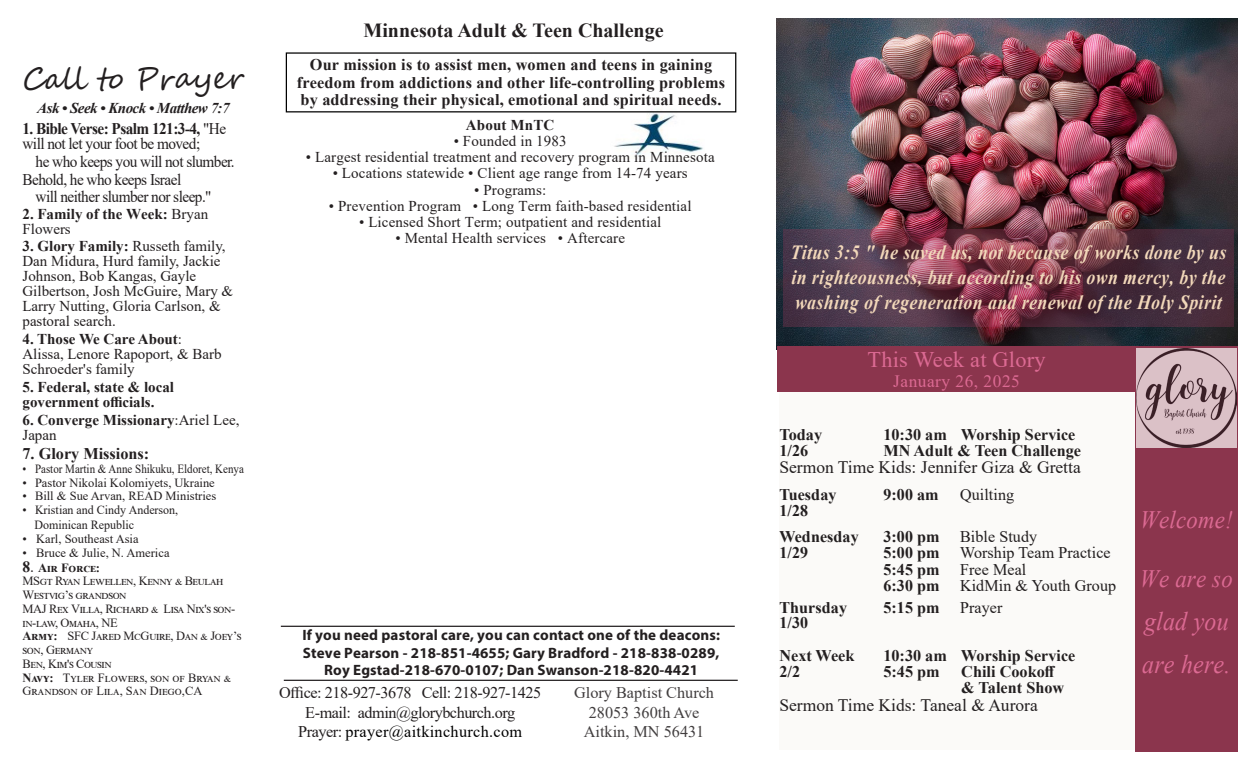
<style>
.page{position:relative;width:1260px;height:765px;background:#fff}
.page>*{position:absolute;margin:0;border:0;box-sizing:border-box;transform-origin:0 0}
.t1{font:30px "Segoe Script";color:#231f20}
.t2{font:italic 26.25px "Times New Roman";letter-spacing:.01em;color:#dc6a93;scale:.91 1}
.t3{font:italic 25px "Times New Roman";letter-spacing:.01em;color:#dc6a93;scale:.91 1}
.t4{font:22.25px "Times New Roman";letter-spacing:.01em;color:#dc6a93}
.t5{font:italic 700 20.12px/25px "Times New Roman";letter-spacing:.03em;color:#f2d8ba;text-align:justify;scale:.87 1}
.t6{font:700 20px "Times New Roman";color:#231f20}
.t7{font:17.5px "Times New Roman";color:#231f20}
.t8{font:17.38px "Times New Roman";letter-spacing:.03em;color:#dc6a93}
.t9{font:700 16.25px/17.5px "Times New Roman";letter-spacing:.01em;color:#231f20;text-align:center}
.t10{font:16.25px/15px "Times New Roman";letter-spacing:-.03em;color:#231f20;scale:.94 1}
.t11{font:16.25px "Times New Roman";letter-spacing:-.03em;color:#231f20}
.t12{font:16.25px/19.5px "Times New Roman";color:#231f20;text-align:center}
.t13{font:16.25px "Times New Roman";letter-spacing:.02em;color:#000}
.t14{font:15px/15px "Times New Roman";letter-spacing:.01em;color:#231f20}
.t15{font:700 15px/17.5px "Myriad Pro";letter-spacing:.01em;color:#231f20;text-align:center}
.t16{font:700 15px/15px "Times New Roman";color:#231f20}
.t17{font:italic 700 15px "Times New Roman";letter-spacing:-.035em;color:#231f20}
.t18{font:12.5px/13.8px "Times New Roman";color:#231f20}
.t19{font:12.5px/13.8px "Times New Roman";letter-spacing:-.03em;color:#231f20}
.t20{font:12.5px "Times New Roman";color:#231f20;scale:.96 1}
.t21{font:12.5px/13.8px "Times New Roman";letter-spacing:-.025em;color:#231f20}
.t22{font:12.5px "Times New Roman";color:#231f20;scale:.88 1}
.t23{font:700 12.5px "Times New Roman";color:#231f20}
.s1{font-weight:700}
.s2{font-weight:400}
.s3{font-size:15.62px}
.s4{font-weight:400;font-size:15.62px}
.s5{color:#231f20}
</style>
<div class="page">
<img style="left:777px;top:18px;width:461px;height:332px">
<hr style="left:281px;top:626px;width:454px;height:1px;background:#231f20">
<div style="left:779px;top:390px;width:371px;height:360px;background:#fbfaf8"></div>
<div style="left:777px;top:346px;width:362px;height:46px;background:#8b354d"></div>
<div style="left:1135px;top:346px;width:102px;height:405px;background:#8b354d"></div>
<img style="left:1137px;top:348px;width:100px;height:99px">
<svg style="left:783px;top:229px;width:451px;height:97px;background:#5f3647"></svg>
<hr style="left:284px;top:680px;width:454px;height:1px;background:#231f20">
<img style="left:611px;top:112px;width:93px;height:44px">
<div style="left:286px;top:52px;width:450px;height:60px;border:1px solid #000"></div>
<p class="t1" style="left:22px;top:54px;width:222px">Call to Prayer</p>
<p class="t17" style="left:37px;top:97px;width:194px">Ask • Seek • Knock • Matthew 7:7</p>
<p class="t10" style="left:22px;top:121px;width:218px"><span class="s1">1. Bible Verse: Psalm 121:3-4,</span> "He will not let your foot be moved;</p>
<p class="t10" style="left:36px;top:153px;width:213px">he who keeps you will not slumber.</p>
<p class="t10" style="left:22px;top:171px;width:170px">Behold, he who keeps Israel</p>
<p class="t10" style="left:36px;top:189px;width:189px">will neither slumber nor sleep."</p>
<p class="t16" style="left:22px;top:206px;width:187px">2. Family of the Week: <span class="s2">Bryan<br>Flowers</span></p>
<p class="t14" style="left:22px;top:238px;width:212px"><span class="s1">3. Glory Family:</span> Russeth family,<br>Dan Midura, Hurd family, Jackie<br>Johnson, Bob Kangas, Gayle<br>Gilbertson, Josh McGuire, Mary &amp;<br>Larry Nutting, Gloria Carlson, &amp; pastoral search.</p>
<p class="t14" style="left:22px;top:331px;width:201px"><span class="s1">4. Those We Care About</span>:<br>Alissa, Lenore Rapoport, &amp; Barb<br>Schroeder's family</p>
<p class="t16" style="left:22px;top:379px;width:153px">5. Federal, state &amp; local government officials.</p>
<p class="t16" style="left:22px;top:412px;width:219px">6. Converge Missionary<span class="s2">:Ariel Lee,<br>Japan</span></p>
<p class="t9" style="left:22px;top:444px;width:128px">7. Glory Missions:</p>
<p class="t22" style="left:22px;top:460px;width:253px">• Pastor Martin &amp; Anne Shikuku, Eldoret, Kenya</p>
<p class="t18" style="left:22px;top:475px;width:194px">• Pastor Nikolai Kolomiyets, Ukraine</p>
<p class="t18" style="left:22px;top:489px;width:195px">• Bill &amp; Sue Arvan, READ Ministries</p>
<p class="t20" style="left:22px;top:501px;width:164px">• Kristian and Cindy Anderson,</p>
<p class="t20" style="left:35px;top:516px;width:105px">Dominican Republic</p>
<p class="t18" style="left:22px;top:531px;width:118px">• Karl, Southeast Asia</p>
<p class="t18" style="left:22px;top:545px;width:149px">• Bruce &amp; Julie, N. America</p>
<p class="t23" style="left:22px;top:558px;width:79px"><span class="s3">8</span><span class="s4">.</span> Air Force:</p>
<p class="t19" style="left:22px;top:574px;width:202px">MSgt Ryan Lewellen, Kenny &amp; Beulah<br>Westvig’s grandson</p>
<p class="t19" style="left:22px;top:601px;width:214px">MAJ Rex Villa, Richard &amp; Lisa Nix's son&shy;in-law, Omaha, NE</p>
<p class="t21" style="left:22px;top:629px;width:220px"><span class="s1">Army:</span> SFC Jared McGuire, Dan &amp; Joey’s son, Germany</p>
<p class="t18" style="left:22px;top:656px;width:90px">Ben, Kim's Cousin</p>
<p class="t18" style="left:22px;top:670px;width:210px"><span class="s1">Navy:</span> Tyler Flowers, son of Bryan &amp;<br>Grandson of Lila, San Diego,CA</p>
<p class="t6" style="left:364px;top:16px;width:302px">Minnesota Adult &amp; Teen Challenge</p>
<p class="t9" style="left:297px;top:56px;width:430px">Our mission is to assist men, women and teens in gaining freedom from addictions and other life-controlling problems by addressing their physical, emotional and spiritual needs.</p>
<p class="t16" style="left:466px;top:117px;width:90px">About MnTC</p>
<p class="t14" style="left:454px;top:133px;width:115px">• Founded in 1983</p>
<p class="t14" style="left:306px;top:149px;width:410px">• Largest residential treatment and recovery program in Minnesota</p>
<p class="t14" style="left:333px;top:165px;width:357px">• Locations statewide • Client age range from 14-74 years</p>
<p class="t14" style="left:474px;top:182px;width:74px">• Programs:</p>
<p class="t14" style="left:329px;top:198px;width:364px">• Prevention Program • Long Term faith-based residential</p>
<p class="t14" style="left:359px;top:214px;width:304px">• Licensed Short Term; outpatient and residential</p>
<p class="t14" style="left:395px;top:230px;width:231px">• Mental Health services • Aftercare</p>
<p class="t15" style="left:302px;top:626px;width:419px">If you need pastoral care, you can contact one of the deacons:</p>
<p class="t15" style="left:303px;top:643px;width:418px">Steve Pearson - 218-851-4655; Gary Bradford - 218-838-0289,<br>Roy Egstad-218-670-0107; Dan Swanson-218-820-4421</p>
<p class="t11" style="left:279px;top:681px;width:263px">Office: 218-927-3678 Cell: 218-927-1425</p>
<p class="t11" style="left:305px;top:701px;width:211px">E-mail: admin@glorybchurch.org</p>
<p class="t13" style="left:298px;top:720px;width:225px"><span class="s5">Prayer:</span> prayer@aitkinchurch.com</p>
<p class="t12" style="left:574px;top:683px;width:141px">Glory Baptist Church<br>28053 360th Ave<br>Aitkin, MN 56431</p>
<p class="t5" style="left:790px;top:239px;width:503px">Titus 3:5 " he saved us, not because of works done by us in righteousness, but according to his own mercy, by the washing of regeneration and renewal of the Holy Spirit</p>
<p class="t4" style="left:868px;top:343px;width:179px">This Week at Glory</p>
<p class="t8" style="left:893px;top:369px;width:128px">January 26, 2025</p>
<p class="t9" style="left:779px;top:425px;width:44px">Today</p>
<p class="t9" style="left:883px;top:425px;width:194px">10:30 am Worship Service</p>
<p class="t9" style="left:779px;top:441px;width:30px">1/26</p>
<p class="t9" style="left:883px;top:441px;width:199px">MN Adult &amp; Teen Challenge</p>
<p class="t7" style="left:779px;top:455px;width:303px">Sermon Time Kids: Jennifer Giza &amp; Gretta</p>
<p class="t9" style="left:779px;top:485px;width:59px">Tuesday</p>
<p class="t9" style="left:883px;top:485px;width:57px">9:00 am</p>
<p class="t11" style="left:960px;top:483px;width:56px">Quilting</p>
<p class="t9" style="left:779px;top:501px;width:31px">1/28</p>
<p class="t9" style="left:779px;top:527px;width:81px">Wednesday</p>
<p class="t11" style="left:883px;top:525px;width:155px"><span class="s1">3:00 pm</span> Bible Study</p>
<p class="t9" style="left:779px;top:544px;width:31px">1/29</p>
<p class="t11" style="left:883px;top:541px;width:229px"><span class="s1">5:00 pm</span> Worship Team Practice</p>
<p class="t11" style="left:883px;top:558px;width:145px"><span class="s1">5:45 pm</span> Free Meal</p>
<p class="t12" style="left:883px;top:575px;width:234px"><span class="s1">6:30 pm</span> KidMin &amp; Youth Group</p>
<p class="t9" style="left:779px;top:599px;width:70px">Thursday</p>
<p class="t9" style="left:883px;top:599px;width:121px">5:15 pm <span class="s2">Prayer</span></p>
<p class="t9" style="left:779px;top:614px;width:31px">1/30</p>
<p class="t9" style="left:779px;top:646px;width:77px">Next Week</p>
<p class="t9" style="left:883px;top:646px;width:194px">10:30 am Worship Service</p>
<p class="t9" style="left:779px;top:662px;width:22px">2/2</p>
<p class="t9" style="left:883px;top:662px;width:58px">5:45 pm</p>
<p class="t9" style="left:961px;top:662px;width:95px">Chili Cookoff</p>
<p class="t9" style="left:961px;top:679px;width:104px">&amp; Talent Show</p>
<p class="t7" style="left:779px;top:693px;width:260px">Sermon Time Kids: Taneal &amp; Aurora</p>
<p class="t3" style="left:1140px;top:503px;width:103px">Welcome!</p>
<p class="t3" style="left:1140px;top:561px;width:103px">We are so</p>
<p class="t2" style="left:1144px;top:603px;width:94px">glad you</p>
<p class="t2" style="left:1142px;top:647px;width:98px">are here.</p>
</div>
